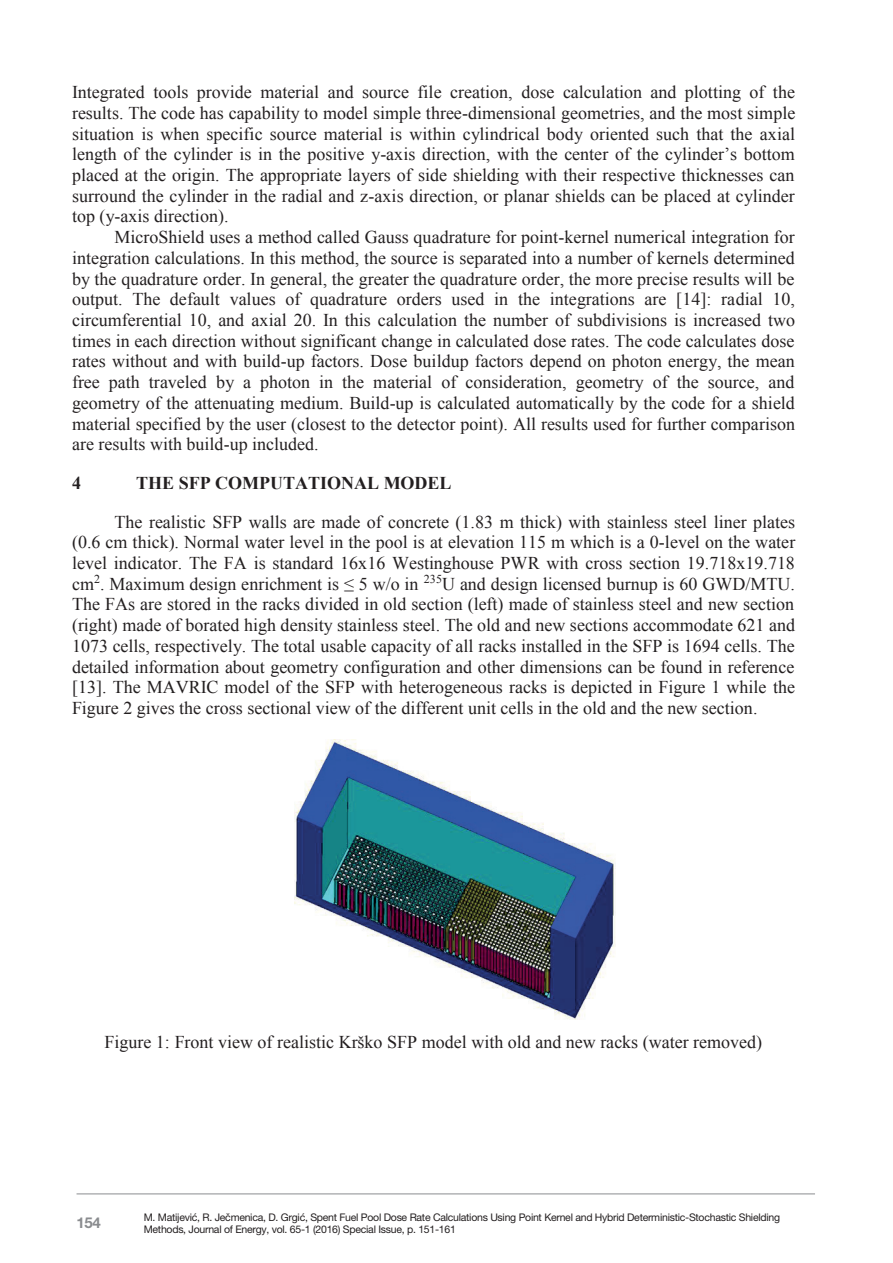
<style>
.page{position:relative;width:893px;height:1263px;background:#fff}
.page>*{position:absolute;margin:0;border:0;box-sizing:border-box;transform-origin:0 0}
.t1{font:18px/20.7px "Times New Roman";color:#231f20;text-align:justify}
.t2{font:700 18px "Times New Roman";color:#231f20}
.t3{font:700 15px "MH Helvetica";color:#8a8c8f}
.t4{font:10.5px/12px "MH Helvetica";letter-spacing:-.025em;color:#231f20}
</style>
<div class="page">
<hr style="left:77px;top:1193px;width:738px;height:1px;background:#8a8c8f">
<img style="left:294px;top:739px;width:321px;height:281px">
<p class="t1" style="left:72px;top:82px;width:725px">Integrated tools provide material and source file creation, dose calculation and plotting of the results. The code has capability to model simple three-dimensional geometries, and the most simple situation is when specific source material is within cylindrical body oriented such that the axial length of the cylinder is in the positive y-axis direction, with the center of the cylinder’s bottom placed at the origin. The appropriate layers of side shielding with their respective thicknesses can surround the cylinder in the radial and z-axis direction, or planar shields can be placed at cylinder top (y-axis direction).</p>
<p class="t1" style="left:72px;top:226px;width:724px;text-indent:43px">MicroShield uses a method called Gauss quadrature for point-kernel numerical integration for integration calculations. In this method, the source is separated into a number of kernels determined by the quadrature order. In general, the greater the quadrature order, the more precise results will be output. The default values of quadrature orders used in the integrations are [14]: radial 10, circumferential 10, and axial 20. In this calculation the number of subdivisions is increased two times in each direction without significant change in calculated dose rates. The code calculates dose rates without and with build-up factors. Dose buildup factors depend on photon energy, the mean free path traveled by a photon in the material of consideration, geometry of the source, and geometry of the attenuating medium. Build-up is calculated automatically by the code for a shield material specified by the user (closest to the detector point). All results used for further comparison are results with build-up included.</p>
<p class="t2" style="left:72px;top:471px;width:10px">4</p>
<p class="t2" style="left:136px;top:471px;width:317px">THE SFP COMPUTATIONAL MODEL</p>
<p class="t1" style="left:72px;top:511px;width:725px;text-indent:43px">The realistic SFP walls are made of concrete (1.83 m thick) with stainless steel liner plates (0.6 cm thick). Normal water level in the pool is at elevation 115 m which is a 0-level on the water level indicator. The FA is standard 16x16 Westinghouse PWR with cross section 19.718x19.718 cm<sup>2</sup>. Maximum design enrichment is ≤ 5 w/o in <sup>235</sup>U and design licensed burnup is 60 GWD/MTU.<br>The FAs are stored in the racks divided in old section (left) made of stainless steel and new section (right) made of borated high density stainless steel. The old and new sections accommodate 621 and 1073 cells, respectively. The total usable capacity of all racks installed in the SFP is 1694 cells. The detailed information about geometry configuration and other dimensions can be found in reference [13]. The MAVRIC model of the SFP with heterogeneous racks is depicted in Figure 1 while the Figure 2 gives the cross sectional view of the different unit cells in the old and the new section.</p>
<p class="t1" style="left:105px;top:1031px;width:659px">Figure 1: Front view of realistic Krško SFP model with old and new racks (water removed)</p>
<p class="t3" style="left:77px;top:1213px;width:26px">154</p>
<p class="t4" style="left:144px;top:1211px;width:638px">M. Matijević, R. Ječmenica, D. Grgić, Spent Fuel Pool Dose Rate Calculations Using Point Kernel and Hybrid Deterministic-Stochastic Shielding<br>Methods, Journal of Energy, vol. 65-1 (2016) Special Issue, p. 151-161</p>
</div>
